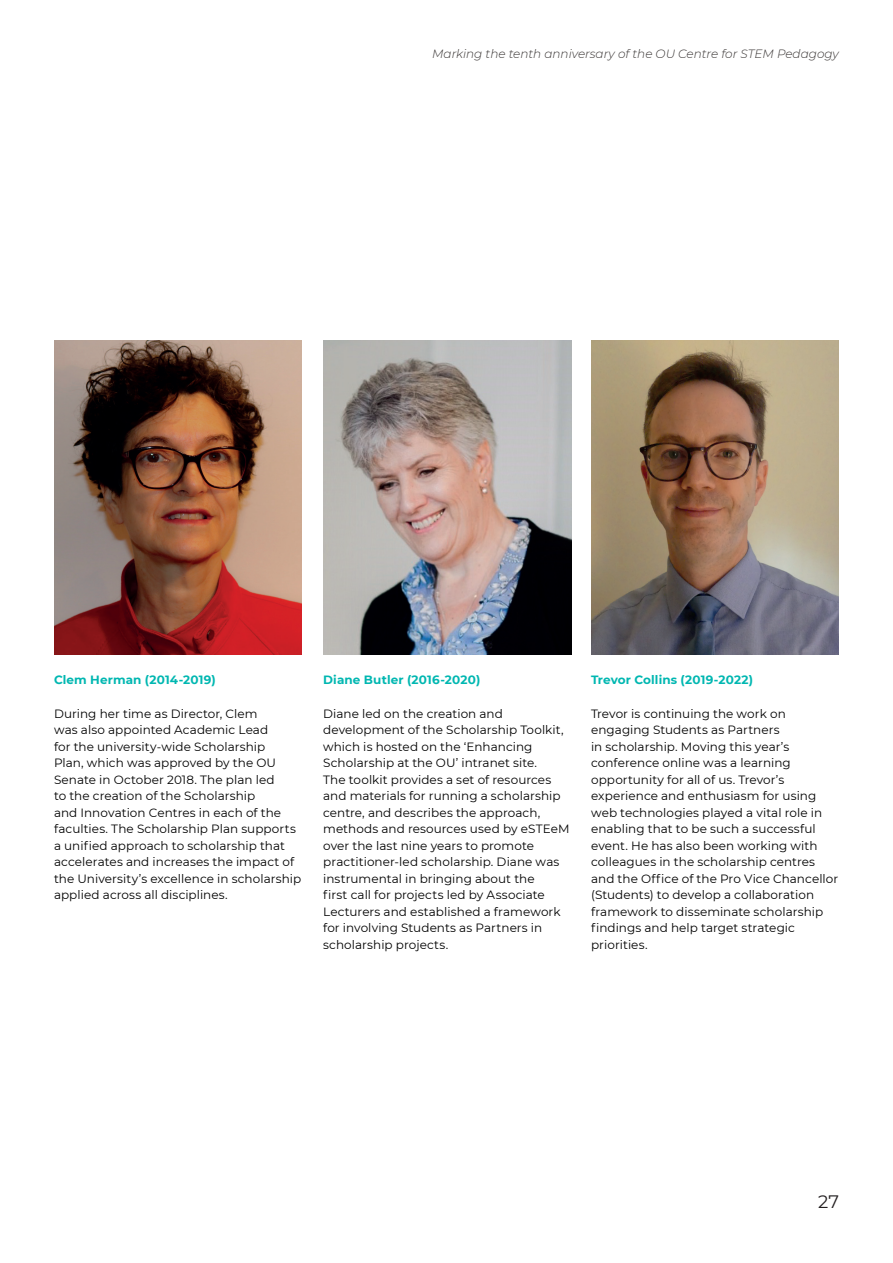
<style>
.page{position:relative;width:893px;height:1263px;background:#fff}
.page>*{position:absolute;margin:0;border:0;box-sizing:border-box;transform-origin:0 0}
.t1{font:18px "Montserrat";color:#231f20}
.t2{font:12px/16.5px "Montserrat";letter-spacing:.005em;color:#010101}
.t3{font:700 12px "Montserrat";letter-spacing:.01em;color:#00b7b1}
.t4{font:italic 300 12px "Montserrat";color:#393534}
</style>
<div class="page">
<img style="left:54px;top:340px;width:248px;height:315px">
<img style="left:323px;top:340px;width:248px;height:315px">
<img style="left:591px;top:340px;width:248px;height:315px">
<p class="t4" style="left:432px;top:46px;width:408px">Marking the tenth anniversary of the OU Centre for STEM Pedagogy</p>
<p class="t3" style="left:54px;top:671px;width:163px">Clem Herman (2014-2019)</p>
<p class="t2" style="left:54px;top:705px;width:249px">During her time as Director, Clem<br>was also appointed Academic Lead<br>for the university-wide Scholarship<br>Plan, which was approved by the OU Senate in October 2018. The plan led<br>to the creation of the Scholarship<br>and Innovation Centres in each of the faculties. The Scholarship Plan supports a unified approach to scholarship that accelerates and increases the impact of the University’s excellence in scholarship applied across all disciplines.</p>
<p class="t3" style="left:323px;top:671px;width:159px">Diane Butler (2016-2020)</p>
<p class="t2" style="left:323px;top:705px;width:248px">Diane led on the creation and development of the Scholarship Toolkit, which is hosted on the ‘Enhancing Scholarship at the OU’ intranet site.<br>The toolkit provides a set of resources and materials for running a scholarship centre, and describes the approach, methods and resources used by eSTEeM over the last nine years to promote practitioner-led scholarship. Diane was instrumental in bringing about the<br>first call for projects led by Associate Lecturers and established a framework for involving Students as Partners in scholarship projects.</p>
<p class="t3" style="left:591px;top:671px;width:163px">Trevor Collins (2019-2022)</p>
<p class="t2" style="left:591px;top:705px;width:249px">Trevor is continuing the work on engaging Students as Partners<br>in scholarship. Moving this year’s conference online was a learning opportunity for all of us. Trevor’s experience and enthusiasm for using web technologies played a vital role in enabling that to be such a successful event. He has also been working with colleagues in the scholarship centres and the Office of the Pro Vice Chancellor (Students) to develop a collaboration framework to disseminate scholarship findings and help target strategic priorities.</p>
<h1 class="t1" style="left:818px;top:1189px;width:22px">27</h1>
</div>
